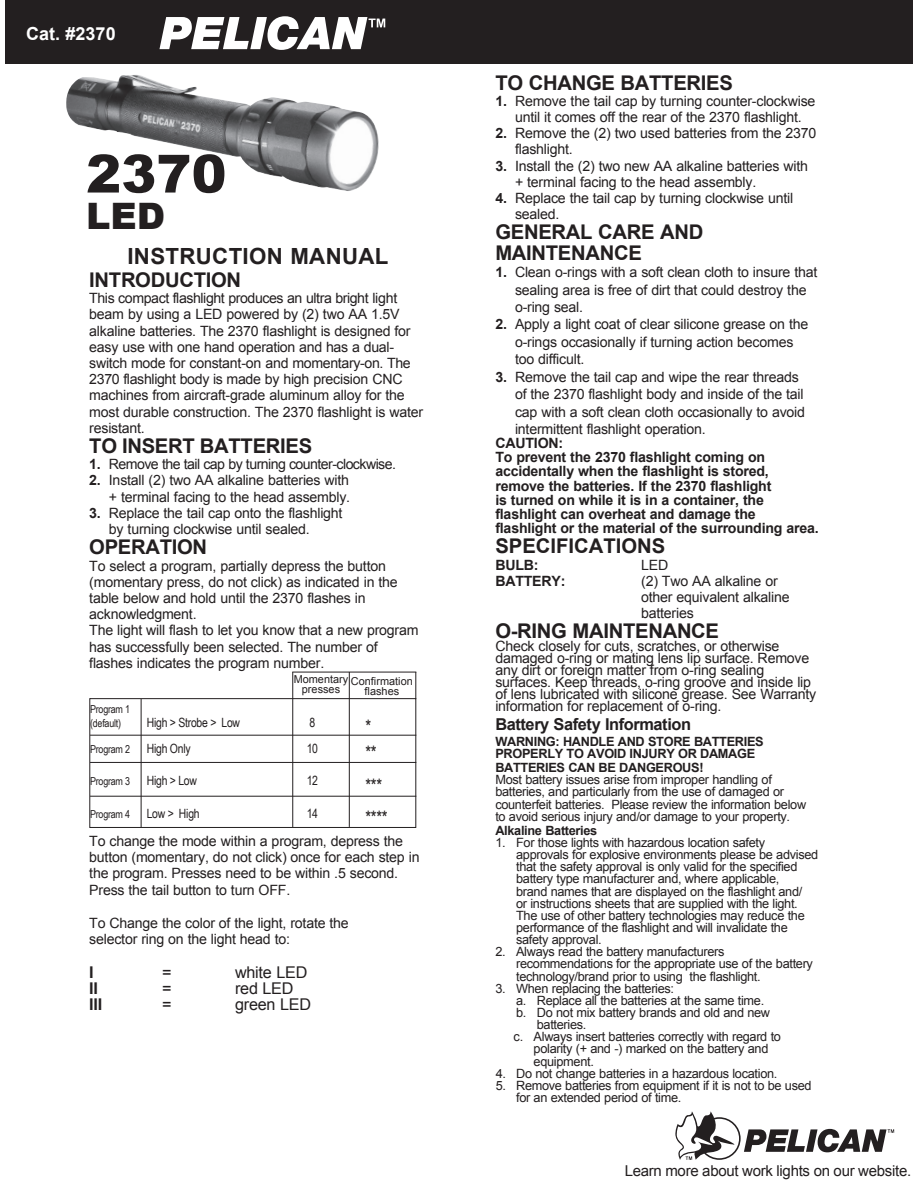
<style>
.page{position:relative;width:918px;height:1188px;background:#fff}
.page>*{position:absolute;margin:0;border:0;box-sizing:border-box;transform-origin:0 0}
.t1{font:900 52.65px "Arial";color:#231f20}
.t2{font:900 36.45px "Arial";color:#231f20}
.t3{font:700 22.35px "Arial";letter-spacing:.015em;color:#231f20}
.t4{font:700 20.25px/20.2px "Arial";letter-spacing:-.015em;color:#231f20}
.t5{font:18.15px "Arial Narrow";color:#231f20}
.t6{font:700 18px "Arial";color:#fff}
.t7{font:700 16.35px "Arial";letter-spacing:-.025em;color:#231f20}
.t8{font:16.2px "Arial";letter-spacing:-.015em;color:#231f20}
.t9{font:700 16.2px "Arial";color:#231f20}
.t10{font:15px "Arial";letter-spacing:-.02em;color:#221e1f}
.t11{font:14.1px/16.2px "Arial";letter-spacing:-.015em;color:#231f20}
.t12{font:700 14.1px/14.2px "Arial";letter-spacing:-.015em;color:#231f20}
.t13{font:14.1px "Arial";letter-spacing:-.04em;color:#231f20}
.t14{font:12.75px/12.1px "Arial";letter-spacing:-.025em;color:#231f20}
.t15{font:700 12.75px/12.1px "Arial";letter-spacing:-.025em;color:#231f20}
.t16{font:12.75px "Arial Narrow";letter-spacing:-.02em;color:#231f20}
.t17{font:10.95px/14.1px "Arial Narrow";letter-spacing:-.02em;color:#231f20}
.t18{font:10.95px/10.2px "Arial";color:#231f20;text-align:center}
.s1{font-style:inherit}
.s2{font-weight:700}
</style>
<div class="page">
<div style="left:5px;top:1px;width:908px;height:63px;background:#231f20"></div>
<svg style="left:159px;top:16px;width:226px;height:34px"></svg>
<svg style="left:698px;top:1117px;width:43px;height:43px"></svg>
<div style="left:700px;top:1119px;width:39px;height:39px;background:#fff;border-radius:50%"></div>
<svg style="left:744px;top:1129px;width:150px;height:23px"></svg>
<svg style="left:675px;top:1111px;width:62px;height:49px"></svg>
<img style="left:66px;top:75px;width:313px;height:116px">
<hr style="left:292px;top:672px;width:124px;height:1px;background:#231f20">
<div style="left:89px;top:698px;width:327px;height:130px;border:1px solid #231f20"></div>
<hr style="left:90px;top:735px;width:326px;height:1px;background:#231f20">
<hr style="left:90px;top:762px;width:326px;height:1px;background:#231f20">
<hr style="left:90px;top:796px;width:326px;height:1px;background:#231f20">
<hr style="left:141px;top:699px;width:1px;height:128px;background:#231f20">
<hr style="left:292px;top:672px;width:1px;height:155px;background:#231f20">
<svg style="left:415px;top:672px;width:1px;height:27px"></svg>
<hr style="left:349px;top:672px;width:1px;height:155px;background:#231f20">
<p class="t6" style="left:26px;top:22px;width:91px">Cat. #23<span class="s1">7</span>0</p>
<h1 class="t1" style="left:86px;top:136px;width:142px">2370</h1>
<h2 class="t2" style="left:86px;top:190px;width:80px">LED</h2>
<h3 class="t3" style="left:127px;top:241px;width:263px">INSTRUCTION MANUAL</h3>
<h3 class="t4" style="left:89px;top:270px;width:153px">INTRODUCTION</h3>
<p class="t11" style="left:89px;top:290px;width:336px">This compact flashlight produces an ultra bright light beam by using a LED powered by (2) two AA 1.5V alkaline batteries. The 2370 flashlight is designed for easy use with one hand operation and has a dual&shy;switch mode for constant-on and momentary-on. The 2370 flashlight body is made by high precision CNC machines from aircraft-grade aluminum alloy for the most durable construction. The 2370 flashlight is water resistant.</p>
<h3 class="t4" style="left:89px;top:437px;width:224px">TO INSERT BATTERIES</h3>
<p class="t13" style="left:89px;top:455px;width:308px"><span class="s2">1.</span> Remove the tail cap by turning counter-clockwise.</p>
<p class="t11" style="left:89px;top:473px;width:262px;text-align:right"><span class="s2">2.</span> Install (2) two AA alkaline batteries with + terminal facing to the head assembly.</p>
<p class="t11" style="left:109px;top:505px;width:235px;text-indent:-20px"><span class="s2">3.</span> Replace the tail cap onto the flashlight by turning clockwise until sealed.</p>
<h3 class="t4" style="left:89px;top:538px;width:119px">OPERATION</h3>
<p class="t11" style="left:89px;top:558px;width:331px">To select a program, partially depress the button (momentary press, do not click) as indicated in the table below and hold until the 2370 flashes in acknowledgment.<br>The light will flash to let you know that a new program has successfully been selected. The number of flashes indicates the program number.</p>
<p class="t17" style="left:90px;top:701px;width:42px">Program 1 (default)</p>
<p class="t18" style="left:294px;top:674px;width:56px">Momentary presses</p>
<p class="t18" style="left:351px;top:676px;width:63px">Confirmation flashes</p>
<p class="t16" style="left:147px;top:713px;width:95px">High &gt; Strobe &gt; Low</p>
<p class="t16" style="left:309px;top:713px;width:7px">8</p>
<p class="t5" style="left:365px;top:713px;width:7px">*</p>
<p class="t17" style="left:90px;top:742px;width:42px">Program 2</p>
<p class="t16" style="left:147px;top:739px;width:45px">High Only</p>
<p class="t16" style="left:307px;top:739px;width:13px">10</p>
<p class="t5" style="left:365px;top:739px;width:13px">**</p>
<p class="t17" style="left:90px;top:774px;width:42px">Program 3</p>
<p class="t16" style="left:147px;top:772px;width:52px">High &gt; Low</p>
<p class="t16" style="left:307px;top:772px;width:13px">12</p>
<p class="t5" style="left:365px;top:772px;width:18px">***</p>
<p class="t17" style="left:90px;top:807px;width:42px">Program 4</p>
<p class="t16" style="left:147px;top:804px;width:54px">Low &gt; High</p>
<p class="t16" style="left:307px;top:804px;width:13px">14</p>
<p class="t5" style="left:365px;top:804px;width:24px">****</p>
<p class="t11" style="left:89px;top:833px;width:332px">To change the mode within a program, depress the button (momentary, do not click) once for each step in the program. Presses need to be within .5 second.<br>Press the tail button to turn OFF.</p>
<p class="t11" style="left:89px;top:915px;width:261px">To Change the color of the light, rotate the selector ring on the light head to:</p>
<p class="t9" style="left:89px;top:962px;width:6px">I</p>
<p class="t8" style="left:162px;top:962px;width:11px">=</p>
<p class="t8" style="left:235px;top:962px;width:74px">white LED</p>
<p class="t9" style="left:89px;top:978px;width:10px">II</p>
<p class="t8" style="left:162px;top:978px;width:11px">=</p>
<p class="t8" style="left:235px;top:978px;width:60px">red LED</p>
<p class="t9" style="left:89px;top:994px;width:15px">III</p>
<p class="t8" style="left:162px;top:994px;width:11px">=</p>
<p class="t8" style="left:235px;top:994px;width:77px">green LED</p>
<h3 class="t4" style="left:495px;top:73px;width:239px">TO CHANGE BATTERIES</h3>
<p class="t11" style="left:495px;top:93px;width:322px;text-align:center"><span class="s2">1.</span> Remove the tail cap by turning counter-clockwise until it comes off the rear of the 2370 flashlight.</p>
<p class="t11" style="left:515px;top:125px;width:303px;text-indent:-20px"><span class="s2">2.</span> Remove the (2) two used batteries from the 2370 flashlight.</p>
<p class="t11" style="left:515px;top:158px;width:294px;text-indent:-20px"><span class="s2">3.</span> Install the (2) two new AA alkaline batteries with + terminal facing to the head assembly.</p>
<p class="t11" style="left:515px;top:190px;width:280px;text-indent:-20px"><span class="s2">4.</span> Replace the tail cap by turning clockwise until sealed.</p>
<h3 class="t4" style="left:495px;top:223px;width:210px">GENERAL CARE AND<br>MAINTENANCE</h3>
<p class="t12" style="left:495px;top:266px;width:13px">1.</p>
<p class="t11" style="left:515px;top:264px;width:304px;line-height:17.4px">Clean o-rings with a soft clean cloth to insure that sealing area is free of dirt that could destroy the o-ring seal.<br>Apply a light coat of clear silicone grease on the o-rings occasionally if turning action becomes<br>too difficult.</p>
<p class="t11" style="left:515px;top:368px;width:291px;line-height:17.4px;text-indent:-20px"><span class="s2">3.</span> Remove the tail cap and wipe the rear threads of the 2370 flashlight body and inside of the tail cap with a soft clean cloth occasionally to avoid intermittent flashlight operation.</p>
<p class="t12" style="left:495px;top:437px;width:325px">CAUTION:<br>To prevent the 2370 flashlight coming on accidentally when the flashlight is stored, remove the batteries. If the 2370 flashlight<br>is turned on while it is in a container, the flashlight can overheat and damage the flashlight or the material of the surrounding area.</p>
<h3 class="t4" style="left:495px;top:537px;width:171px">SPECIFICATIONS</h3>
<p class="t12" style="left:495px;top:557px;width:72px;line-height:16.2px">BULB:<br>BATTERY:</p>
<p class="t11" style="left:641px;top:557px;width:150px">LED<br>(2) Two AA alkaline or other equivalent alkaline batteries</p>
<h3 class="t4" style="left:495px;top:622px;width:225px">O-RING MAINTENANCE</h3>
<p class="t11" style="left:495px;top:640px;width:323px;line-height:12.1px">Check closely for cuts, scratches, or otherwise damaged o-ring or mating lens lip surface. Remove any dirt or foreign matter from o-ring sealing surfaces. Keep threads, o-ring groove and inside lip of lens lubricated with silicone grease. See Warranty information for replacement of o-ring.</p>
<p class="t7" style="left:495px;top:713px;width:197px">Battery Safety Information</p>
<p class="t15" style="left:495px;top:736px;width:270px">WARNING: HANDLE AND STORE BATTERIES<br>PROPERLY TO AVOID INJURY OR DAMAGE</p>
<p class="t15" style="left:495px;top:762px;width:210px">BATTERIES CAN BE DANGEROUS!</p>
<p class="t14" style="left:495px;top:774px;width:312px">Most battery issues arise from improper handling of batteries, and particularly from the use of damaged or counterfeit batteries. Please review the information below to avoid serious injury and/or damage to your property.</p>
<p class="t15" style="left:495px;top:825px;width:103px">Alkaline Batteries</p>
<p class="t14" style="left:516px;top:837px;width:304px;text-indent:-21px">1. For those lights with hazardous location safety approvals for explosive environments please be advised that the safety approval is only valid for the specified battery type manufacturer and, where applicable,<br>brand names that are displayed on the flashlight and/<br>or instructions sheets that are supplied with the light.<br>The use of other battery technologies may reduce the performance of the flashlight and will invalidate the safety approval.</p>
<p class="t14" style="left:516px;top:946px;width:298px;text-indent:-21px">2. Always read the battery manufacturers recommendations for the appropriate use of the battery technology/brand prior to using the flashlight.</p>
<p class="t14" style="left:495px;top:982px;width:180px">3. When replacing the batteries:</p>
<p class="t14" style="left:516px;top:994px;width:250px">a. Replace all the batteries at the same time.</p>
<p class="t14" style="left:516px;top:1007px;width:256px">b. Do not mix battery brands and old and new</p>
<p class="t14" style="left:537px;top:1019px;width:51px">batteries.</p>
<p class="t14" style="left:514px;top:1031px;width:269px">c. Always insert batteries correctly with regard to</p>
<p class="t14" style="left:534px;top:1043px;width:236px">polarity (+ and -) marked on the battery and</p>
<p class="t14" style="left:534px;top:1055px;width:62px">equipment.</p>
<p class="t14" style="left:496px;top:1067px;width:283px"><span class="s1">4.</span> Do not change batteries in a hazardous location.</p>
<p class="t14" style="left:516px;top:1080px;width:297px;text-indent:-20px"><span class="s1">5.</span> Remove batteries from equipment if it is not to be used for an extended period of time.</p>
<p class="t12" style="left:495px;top:318px;width:13px">2.</p>
<p class="t10" style="left:625px;top:1160px;width:288px">Learn more about work lights on our website.</p>
</div>
